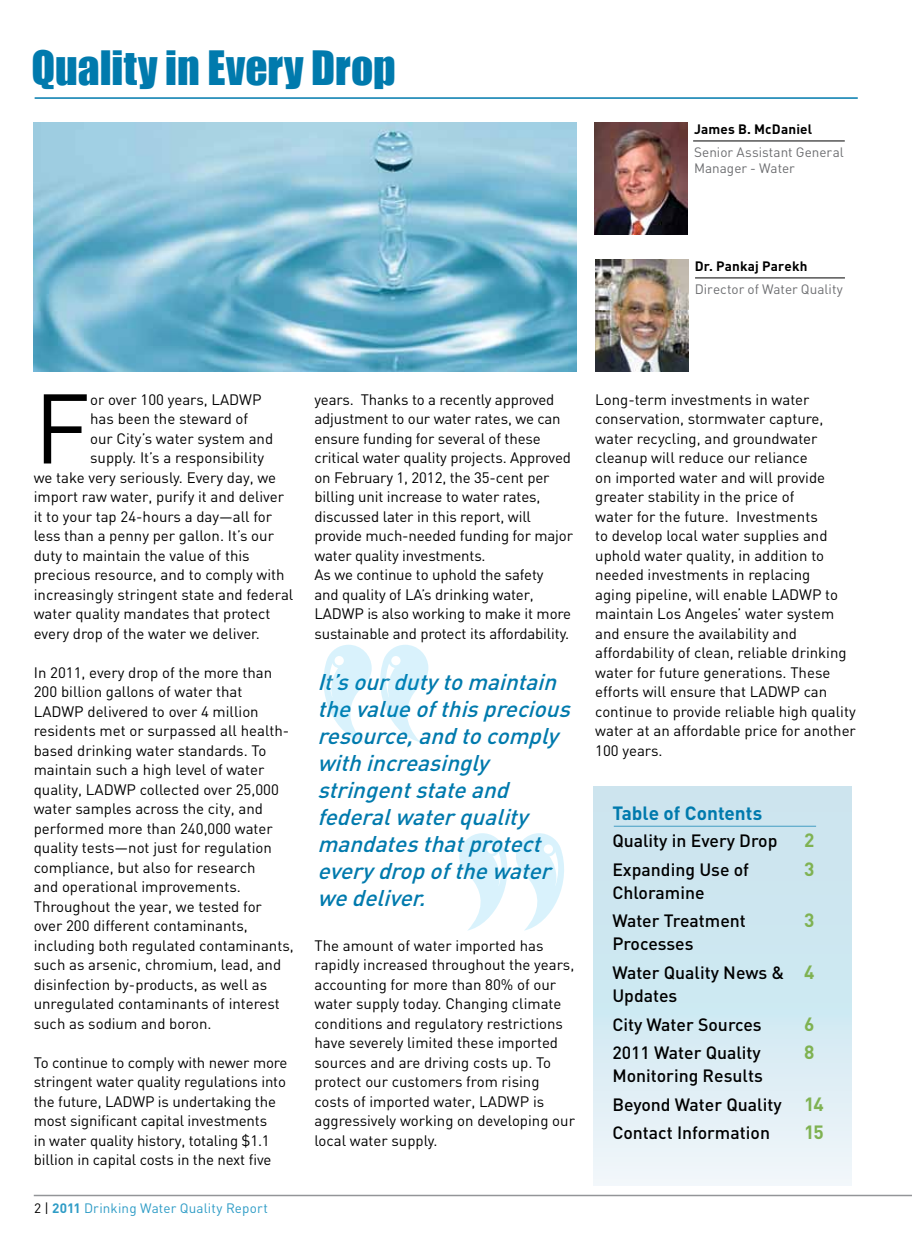
<style>
.page{position:relative;width:912px;height:1242px;background:#fff}
.page>*{position:absolute;margin:0;border:0;box-sizing:border-box;transform-origin:0 0}
.t1{font:97.2px "DIN";color:#000}
.t2{font:43.5px "Impact";color:#007aad}
.t3{font:italic 500 22.5px/27px "DIN";color:#007aad}
.t4{font:700 19.05px "DIN";color:#007aad}
.t5{font:700 19.05px/28.5px "DIN";color:#7fb252}
.t6{font:500 17.7px/28.5px "DIN";color:#000}
.t7{font:15px/19.5px "DIN";color:#000}
.t8{font:13.5px/16.2px "DIN";color:#6d6e71}
.t9{font:13.5px "DIN";letter-spacing:.01em;color:#2e9cc6}
.t10{font:700 13.5px "DIN";letter-spacing:.01em;color:#000}
.s1{color:#000}
.s2{font-weight:700}
</style>
<div class="page">
<hr style="left:34px;top:1195px;width:877px;height:1px;background:#939598">
<img style="left:595px;top:260px;width:92px;height:112px">
<img style="left:594px;top:123px;width:93px;height:112px">
<hr style="left:693px;top:141px;width:151px;height:1px;background:#000">
<hr style="left:695px;top:278px;width:149px;height:1px;background:#000">
<hr style="left:35px;top:97px;width:822px;height:2px;background:#007aad">
<img style="left:34px;top:123px;width:542px;height:249px">
<svg style="left:459px;top:833px;width:105px;height:98px"></svg>
<div style="left:484px;top:842px;width:15px;height:14px;background:#d9f2fc;border-radius:50%"></div>
<div style="left:487px;top:844px;width:9px;height:10px;background:#fff;border-radius:50%"></div>
<svg style="left:323px;top:645px;width:105px;height:97px"></svg>
<svg style="left:388px;top:653px;width:15px;height:15px"></svg>
<div style="left:391px;top:656px;width:9px;height:9px;background:#fff;border-radius:50%"></div>
<div style="left:593px;top:786px;width:258px;height:400px;background:linear-gradient(to bottom,#c3e1ec,#e8f3f9)"></div>
<hr style="left:613px;top:826px;width:202px;height:1px;background:#007aad">
<h2 class="t2" style="left:32px;top:35px;width:365px">Quality in Every Drop</h2>
<p class="t10" style="left:694px;top:120px;width:120px">James B. McDaniel</p>
<p class="t8" style="left:694px;top:144px;width:151px">Senior Assistant General<br>Manager - Water</p>
<p class="t10" style="left:694px;top:257px;width:114px">Dr. Pankaj Parekh</p>
<p class="t8" style="left:694px;top:281px;width:150px">Director of Water Quality</p>
<h1 class="t1" style="left:34px;top:368px;width:58px">F</h1>
<p class="t7" style="left:90px;top:390px;width:173px">or over 100 years, LADWP</p>
<p class="t7" style="left:90px;top:409px;width:159px">has been the steward of</p>
<p class="t7" style="left:90px;top:429px;width:184px">our City’s water system and</p>
<p class="t7" style="left:90px;top:448px;width:175px">supply. It’s a responsibility</p>
<p class="t7" style="left:34px;top:468px;width:244px">we take very seriously. Every day, we</p>
<p class="t7" style="left:34px;top:487px;width:252px">import raw water, purify it and deliver</p>
<p class="t7" style="left:34px;top:507px;width:240px">it to your tap 24-hours a day—all for</p>
<p class="t7" style="left:34px;top:526px;width:242px">less than a penny per gallon. It’s our</p>
<p class="t7" style="left:34px;top:546px;width:217px">duty to maintain the value of this</p>
<p class="t7" style="left:34px;top:565px;width:252px">precious resource, and to comply with</p>
<p class="t7" style="left:34px;top:585px;width:261px">increasingly stringent state and federal</p>
<p class="t7" style="left:34px;top:604px;width:238px">water quality mandates that protect</p>
<p class="t7" style="left:34px;top:624px;width:227px">every drop of the water we deliver.</p>
<p class="t7" style="left:34px;top:663px;width:261px">In 2011, every drop of the more than 200 billion gallons of water that LADWP delivered to over 4 million residents met or surpassed all health&shy;based drinking water standards. To maintain such a high level of water quality, LADWP collected over 25,000 water samples across the city, and performed more than 240,000 water quality tests—not just for regulation compliance, but also for research<br>and operational improvements.<br>Throughout the year, we tested for over 200 different contaminants, including both regulated contaminants, such as arsenic, chromium, lead, and disinfection by-products, as well as unregulated contaminants of interest such as sodium and boron.</p>
<p class="t7" style="left:34px;top:1053px;width:255px">To continue to comply with newer more stringent water quality regulations into the future, LADWP is undertaking the most significant capital investments<br>in water quality history, totaling $1.1 billion in capital costs in the next five</p>
<p class="t9" style="left:34px;top:1199px;width:235px"><span class="s1">2 |</span> <span class="s2">2011</span> Drinking Water Quality Report</p>
<p class="t7" style="left:314px;top:390px;width:260px">years. Thanks to a recently approved adjustment to our water rates, we can ensure funding for several of these critical water quality projects. Approved on February 1, 2012, the 35-cent per billing unit increase to water rates, discussed later in this report, will provide much-needed funding for major water quality investments.<br>As we continue to uphold the safety<br>and quality of LA’s drinking water, LADWP is also working to make it more sustainable and protect its affordability.</p>
<h3 class="t3" style="left:317px;top:668px;width:261px">It’sourdutytomaintain thevalueofthisprecious resource,andtocomply withincreasingly stringentstateand federalwaterquality mandatesthatprotect everydropofthewater wedeliver.</h3>
<p class="t7" style="left:314px;top:936px;width:262px">The amount of water imported has rapidly increased throughout the years, accounting for more than 80% of our water supply today. Changing climate conditions and regulatory restrictions have severely limited these imported sources and are driving costs up. To protect our customers from rising costs of imported water, LADWP is aggressively working on developing our local water supply.</p>
<p class="t7" style="left:595px;top:390px;width:262px">Long-term investments in water conservation, stormwater capture, water recycling, and groundwater cleanup will reduce our reliance<br>on imported water and will provide greater stability in the price of<br>water for the future. Investments<br>to develop local water supplies and uphold water quality, in addition to needed investments in replacing<br>aging pipeline, will enable LADWP to maintain Los Angeles’ water system and ensure the availability and affordability of clean, reliable drinking water for future generations. These efforts will ensure that LADWP can continue to provide reliable high quality water at an affordable price for another 100 years.</p>
<p class="t4" style="left:612px;top:801px;width:151px">Table of Contents</p>
<p class="t6" style="left:612px;top:826px;width:166px">Quality in Every Drop<br>Expanding Use of</p>
<p class="t6" style="left:612px;top:878px;width:135px">Chloramine<br>Water Treatment</p>
<p class="t6" style="left:612px;top:929px;width:173px">Processes<br>Water Quality News &amp;</p>
<p class="t6" style="left:612px;top:981px;width:151px">Updates<br>City Water Sources<br>2011 Water Quality</p>
<p class="t6" style="left:612px;top:1061px;width:171px">Monitoring Results<br>Beyond Water Quality<br>Contact Information</p>
<p class="t5" style="left:803px;top:825px;width:12px">2<br>3</p>
<p class="t5" style="left:803px;top:905px;width:12px">3</p>
<p class="t5" style="left:803px;top:957px;width:12px">4</p>
<p class="t5" style="left:803px;top:1009px;width:12px">6<br>8</p>
<p class="t5" style="left:803px;top:1089px;width:21px">14<br>15</p>
</div>
